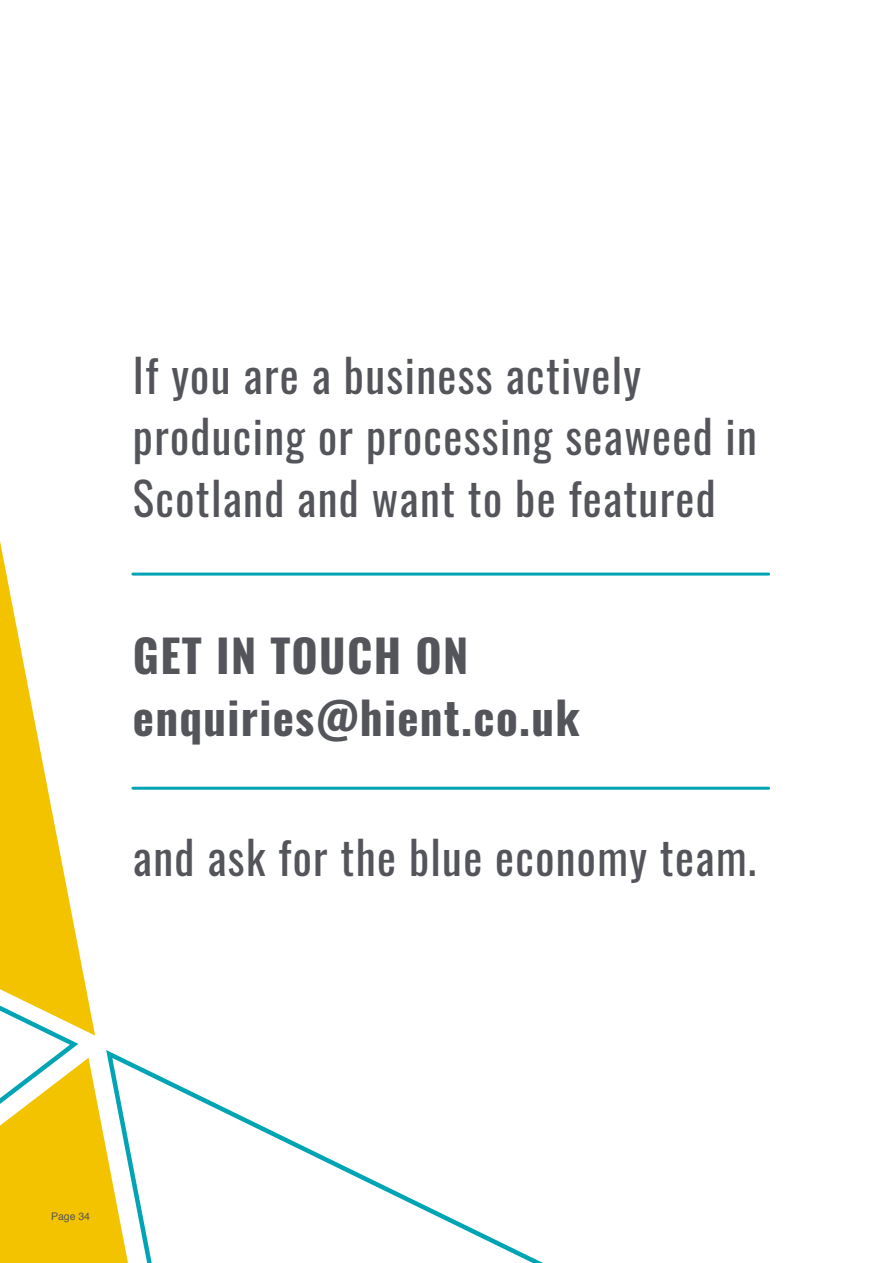
<style>
.page{position:relative;width:893px;height:1263px;background:#fff}
.page>*{position:absolute;margin:0;border:0;box-sizing:border-box;transform-origin:0 0}
.t1{font:45px/61.5px "Oswald";letter-spacing:.03em;color:#53555a}
.t2{font:700 45px/61.9px "Oswald";letter-spacing:.03em;color:#53555a}
.t3{font:10.5px "Helvetica";color:#575756}
</style>
<div class="page">
<hr style="left:133px;top:787px;width:636px;height:3px;background:#00a4b4">
<hr style="left:133px;top:573px;width:636px;height:3px;background:#00a4b4">
<svg style="left:106px;top:1050px;width:437px;height:213px"></svg>
<svg style="left:0;top:541px;width:95px;height:495px"></svg>
<svg style="left:0;top:600px;width:83px;height:451px"></svg>
<svg style="left:0;top:1051px;width:289px;height:212px"></svg>
<h1 class="t1" style="left:133px;top:345px;width:626px">If you are a business actively producing or processing seaweed in<br>Scotland and want to be featured</h1>
<p class="t2" style="left:133px;top:627px;width:448px">GET IN TOUCH ON enquiries@hient.co.uk</p>
<p class="t1" style="left:133px;top:827px;width:625px">and ask for the blue economy team.</p>
<p class="t3" style="left:51px;top:1209px;width:41px">Page 34</p>
</div>
